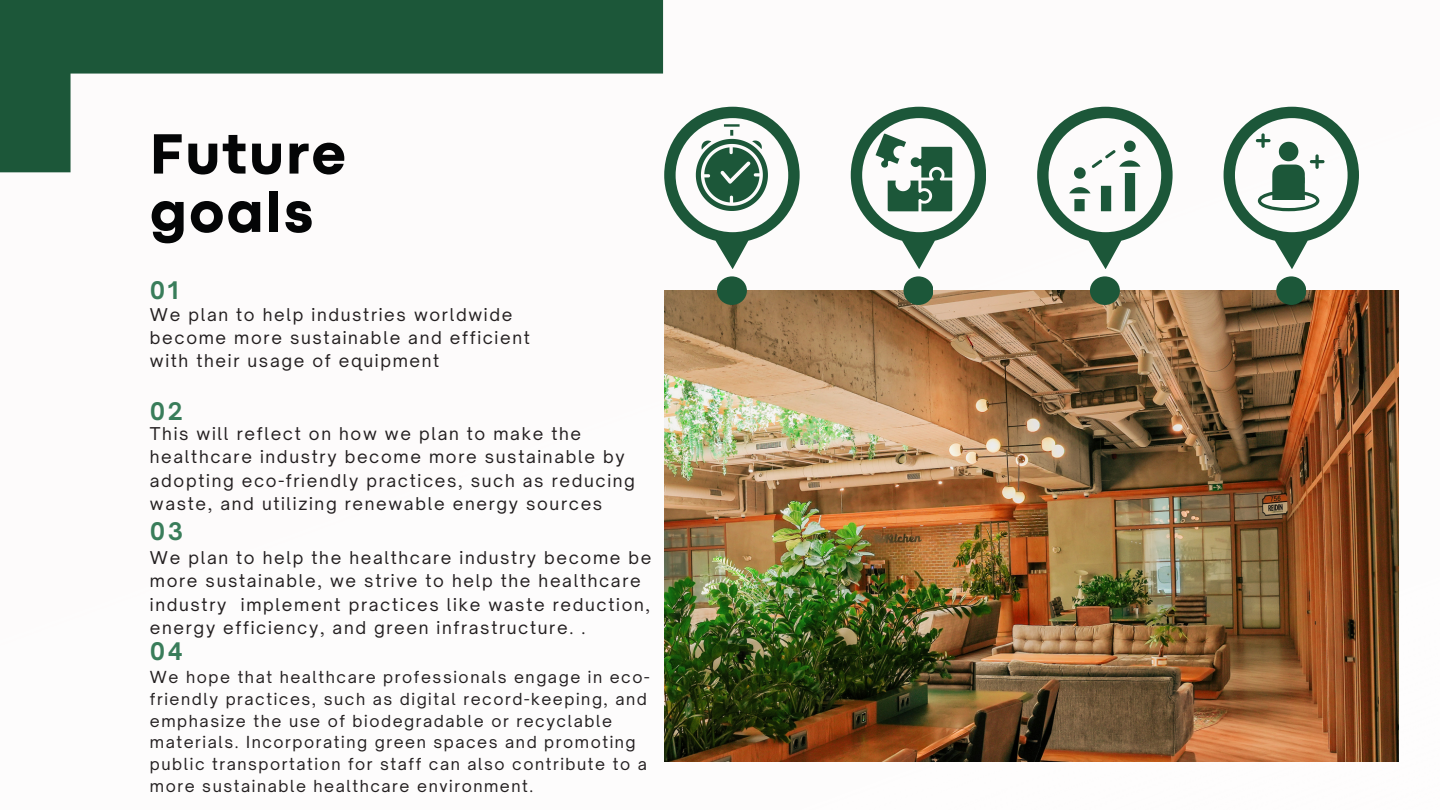
<style>
.page{position:relative;width:1440px;height:810px;background:#fff}
.page>*{position:absolute;margin:0;border:0;box-sizing:border-box;transform-origin:0 0}
.t1{font:800 59.2px/58.3px "Codec Pro";letter-spacing:.035em;color:#040506}
.t2{font:700 23.2px "Open Sauce One";letter-spacing:.1em;color:#397d5a}
.t3{font:16.9px/23.2px "Open Sauce One";letter-spacing:.1em;color:#231f20}
.t4{font:15.9px/21.8px "Open Sauce One";letter-spacing:.1em;color:#231f20}
</style>
<div class="page">
<img style="left:664px;top:291px;width:734px;height:471px">
<div style="left:717px;top:276px;width:30px;height:29px;background:#1c5739;border-radius:50%"></div>
<svg style="left:664px;top:107px;width:136px;height:162px"></svg>
<div style="left:904px;top:276px;width:29px;height:29px;background:#1c5739;border-radius:50%"></div>
<div style="left:1090px;top:276px;width:30px;height:29px;background:#1c5739;border-radius:50%"></div>
<div style="left:1276px;top:276px;width:30px;height:29px;background:#1c5739;border-radius:50%"></div>
<svg style="left:851px;top:107px;width:135px;height:162px"></svg>
<svg style="left:1037px;top:107px;width:136px;height:162px"></svg>
<svg style="left:1224px;top:107px;width:135px;height:162px"></svg>
<svg style="left:0;top:0;width:663px;height:172px"></svg>
<p class="t1" style="left:150px;top:129px;width:197px">Future goals</p>
<p class="t2" style="left:150px;top:276px;width:30px">01</p>
<h1 class="t3" style="left:150px;top:303px;width:381px">We plan to help industries worldwide become more sustainable and efficient with their usage of equipment</h1>
<p class="t2" style="left:150px;top:396px;width:34px">02</p>
<p class="t3" style="left:150px;top:422px;width:487px">This will reflect on how we plan to make the healthcare industry become more sustainable by adopting eco-friendly practices, such as reducing waste, and utilizing renewable energy sources</p>
<p class="t2" style="left:150px;top:517px;width:35px">03</p>
<p class="t3" style="left:150px;top:546px;width:503px">We plan to help the healthcare industry become be more sustainable, we strive to help the healthcare industry implement practices like waste reduction, energy efficiency, and green infrastructure. .</p>
<p class="t2" style="left:150px;top:637px;width:34px">04</p>
<p class="t4" style="left:150px;top:666px;width:501px">We hope that healthcare professionals engage in eco&shy;friendly practices, such as digital record-keeping, and emphasize the use of biodegradable or recyclable materials. Incorporating green spaces and promoting public transportation for staff can also contribute to a more sustainable healthcare environment.</p>
</div>
